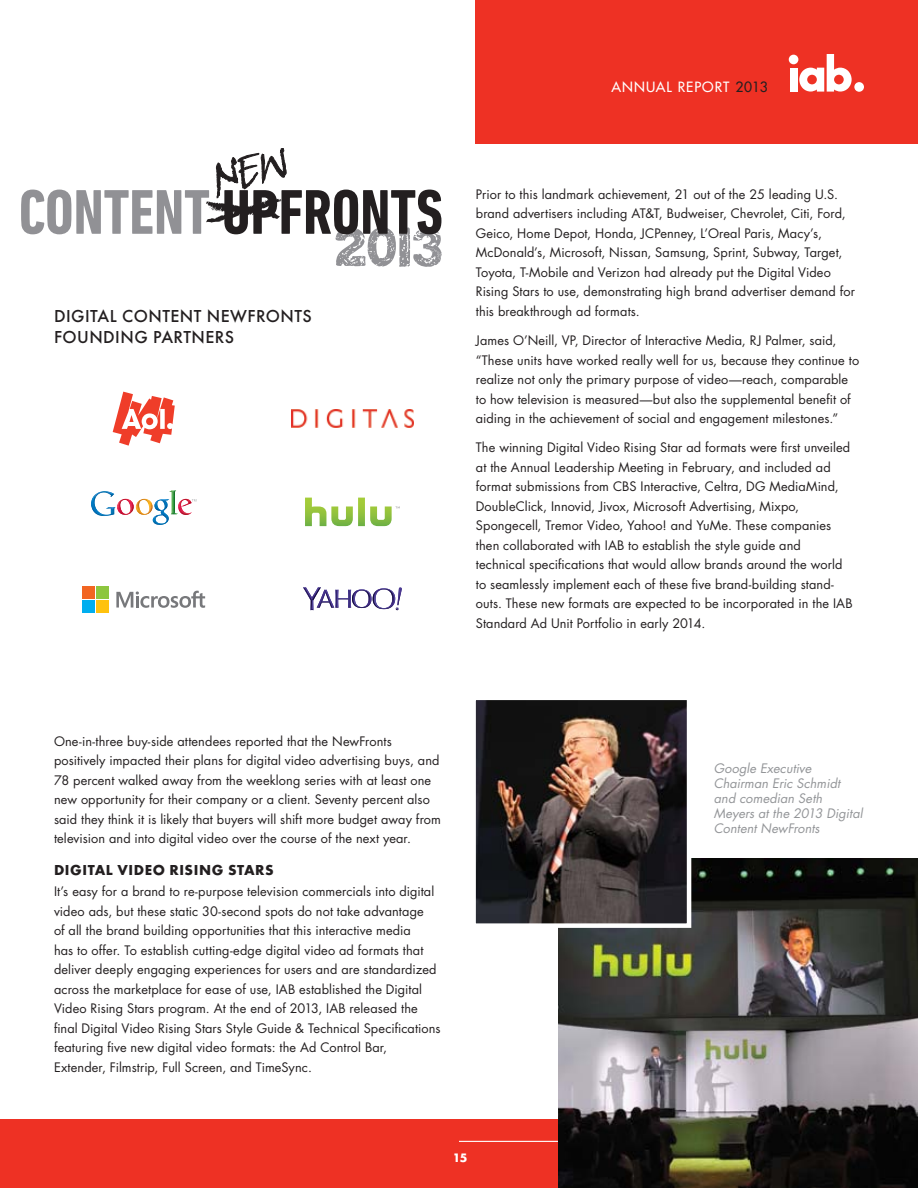
<style>
.page{position:relative;width:918px;height:1188px;background:#fff}
.page>*{position:absolute;margin:0;border:0;box-sizing:border-box;transform-origin:0 0}
.AR-Chart_Head{font:500 18px/21px "Futura TOT";letter-spacing:.025em;color:#231f20}
.AR-Subhead_1{font:700 15px "Futura TOT";letter-spacing:.035em;color:#231f20}
.t1{font:13.8px "Futura";letter-spacing:.065em;color:#fff}
.AR-Body_Text{font:12.75px/19.5px "Futura";letter-spacing:.01em;color:#231f20}
.AR-Caption{font:italic 12.75px/15px "Futura";letter-spacing:.005em;color:#939598}
.Page_Number{font:700 12.75px "Futura TOT";color:#fff}
.s1{color:#231f20}
</style>
<div class="page">
<div style="left:476px;top:0;width:442px;height:144px;background:#ee3124"></div>
<div style="left:854px;top:82px;width:10px;height:10px;background:#fff;border-radius:50%"></div>
<div style="left:789px;top:55px;width:9px;height:9px;background:#fff;border-radius:50%"></div>
<div style="left:790px;top:68px;width:7px;height:24px;background:#fff"></div>
<svg style="left:799px;top:54px;width:53px;height:38px"></svg>
<div style="left:0;top:1120px;width:918px;height:68px;background:#ee3124"></div>
<hr style="left:459px;top:1141px;width:459px;height:1px;background:#fff">
<svg style="left:113px;top:392px;width:62px;height:54px"></svg>
<img style="left:292px;top:410px;width:121px;height:17px">
<svg style="left:91px;top:490px;width:105px;height:35px"></svg>
<svg style="left:305px;top:498px;width:95px;height:28px"></svg>
<svg style="left:116px;top:591px;width:89px;height:17px"></svg>
<div style="left:82px;top:587px;width:13px;height:12px;background:#f26522"></div>
<div style="left:96px;top:587px;width:13px;height:12px;background:#8dc63f"></div>
<div style="left:82px;top:600px;width:13px;height:13px;background:#00aeef"></div>
<div style="left:96px;top:600px;width:13px;height:13px;background:#ffc20e"></div>
<svg style="left:303px;top:587px;width:99px;height:23px"></svg>
<svg style="left:21px;top:148px;width:421px;height:119px"></svg>
<img style="left:558px;top:859px;width:360px;height:329px">
<img style="left:475px;top:700px;width:219px;height:230px">
<p class="AR-Chart_Head" style="left:54px;top:305px;width:259px">DIGITAL CONTENT NEWFRONTS<br>FOUNDING PARTNERS</p>
<p class="t1" style="left:611px;top:77px;width:158px">ANNUAL REPORT <span class="s1">2013</span></p>
<p class="AR-Body_Text" style="left:476px;top:184px;width:381px">Prior to this landmark achievement, 21 out of the 25 leading U.S. brand advertisers including AT&amp;T, Budweiser, Chevrolet, Citi, Ford, Geico, Home Depot, Honda, JCPenney, L’Oreal Paris, Macy’s, McDonald’s, Microsoft, Nissan, Samsung, Sprint, Subway, Target, Toyota, T-Mobile and Verizon had already put the Digital Video Rising Stars to use, demonstrating high brand advertiser demand for this breakthrough ad formats.</p>
<p class="AR-Body_Text" style="left:476px;top:331px;width:385px">James O’Neill, VP, Director of Interactive Media, RJ Palmer, said, “These units have worked really well for us, because they continue to realize not only the primary purpose of video—reach, comparable to how television is measured—but also the supplemental benefit of aiding in the achievement of social and engagement milestones.”</p>
<p class="AR-Body_Text" style="left:476px;top:438px;width:378px">The winning Digital Video Rising Star ad formats were first unveiled at the Annual Leadership Meeting in February, and included ad format submissions from CBS Interactive, Celtra, DG MediaMind, DoubleClick, Innovid, Jivox, Microsoft Advertising, Mixpo, Spongecell, Tremor Video, Yahoo! and YuMe. These companies then collaborated with IAB to establish the style guide and technical specifications that would allow brands around the world to seamlessly implement each of these five brand-building stand&shy;outs. These new formats are expected to be incorporated in the IAB Standard Ad Unit Portfolio in early 2014.</p>
<p class="AR-Body_Text" style="left:54px;top:731px;width:388px">One-in-three buy-side attendees reported that the NewFronts positively impacted their plans for digital video advertising buys, and 78 percent walked away from the weeklong series with at least one new opportunity for their company or a client. Seventy percent also said they think it is likely that buyers will shift more budget away from television and into digital video over the course of the next year.</p>
<p class="AR-Subhead_1" style="left:54px;top:861px;width:221px">DIGITAL VIDEO RISING STARS</p>
<p class="AR-Body_Text" style="left:54px;top:882px;width:388px">It’s easy for a brand to re-purpose television commercials into digital video ads, but these static 30-second spots do not take advantage<br>of all the brand building opportunities that this interactive media<br>has to offer. To establish cutting-edge digital video ad formats that deliver deeply engaging experiences for users and are standardized across the marketplace for ease of use, IAB established the Digital Video Rising Stars program. At the end of 2013, IAB released the final Digital Video Rising Stars Style Guide &amp; Technical Specifications featuring five new digital video formats: the Ad Control Bar, Extender, Filmstrip, Full Screen, and TimeSync.</p>
<p class="Page_Number" style="left:453px;top:1150px;width:16px">15</p>
<p class="AR-Caption" style="left:714px;top:761px;width:150px">Google Executive<br>Chairman Eric Schmidt and comedian Seth<br>Meyers at the 2013 Digital<br>Content NewFronts</p>
</div>
